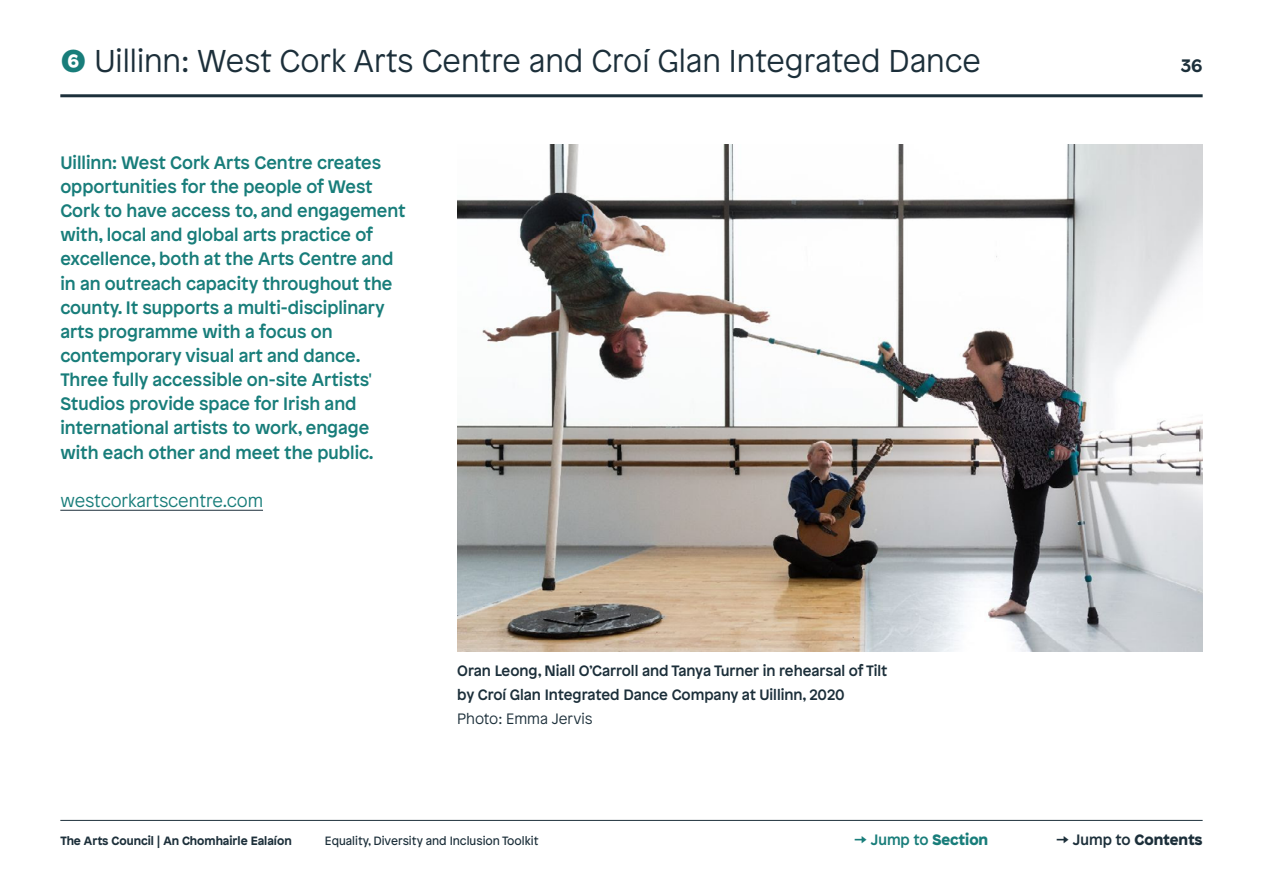
<style>
.page{position:relative;width:1263px;height:893px;background:#fff}
.page>*{position:absolute;margin:0;border:0;box-sizing:border-box;transform-origin:0 0}
.t1{font:300 31.5px "Patron";color:#1c2f3a}
.Body{font:500 18px/24.2px "Patron";color:#187d7a}
.Body-2{font:300 18px "Patron";color:#187d7a}
.t2{font:700 18px "Patron";color:#1c2f3a}
.t3{font:500 15px/24.2px "Patron";color:#1c2f3a}
.t4{font:900 15px "Patron";color:#1c2f3a}
.t5{font:500 15px "Patron";color:#187d7a}
.t6{font:12px "Patron";color:#1c2f3a}
.t7{font:700 12px "Patron";color:#1c2f3a}
.s1{font-weight:700;color:#187d7a}
.s2{font-weight:300}
.s3{font-weight:900}
.s4{font-weight:500}
</style>
<div class="page">
<hr style="left:60px;top:94px;width:1143px;height:3px;background:#1c2f3a">
<hr style="left:60px;top:820px;width:1143px;height:1px;background:#1c2f3a">
<hr style="left:60px;top:510px;width:203px;height:1px;background:#1c2f3a">
<img style="left:457px;top:145px;width:746px;height:506px">
<h1 class="t1" style="left:60px;top:39px;width:922px"><span class="s1">❻</span> Uillinn: West Cork Arts Centre and Croí Glan Integrated Dance</h1>
<p class="Body" style="left:60px;top:149px;width:347px">Uillinn: West Cork Arts Centre creates opportunities for the people of West Cork to have access to, and engagement with, local and global arts practice of excellence, both at the Arts Centre and in an outreach capacity throughout the county. It supports a multi-disciplinary arts programme with a focus on contemporary visual art and dance.<br>Three fully accessible on-site Artists' Studios provide space for Irish and international artists to work, engage with each other and meet the public.</p>
<p class="Body-2" style="left:60px;top:488px;width:204px">westcorkartscentre.com</p>
<p class="t3" style="left:457px;top:657px;width:432px">Oran Leong, Niall O’Carroll and Tanya Turner in rehearsal of Tilt by Croí Glan Integrated Dance Company at Uillinn, 2020<br><span class="s2">Photo: Emma Jervis</span></p>
<p class="t2" style="left:1181px;top:52px;width:23px">36</p>
<p class="t5" style="left:854px;top:828px;width:136px">→ Jump to <span class="s3">Section</span></p>
<p class="t7" style="left:60px;top:831px;width:233px">The Arts Council | An Chomhairle Ealaíon</p>
<p class="t4" style="left:1056px;top:827px;width:148px"><span class="s4">→ Jump to</span> Contents</p>
<p class="t6" style="left:325px;top:831px;width:215px">Equality, Diversity and Inclusion Toolkit</p>
</div>
